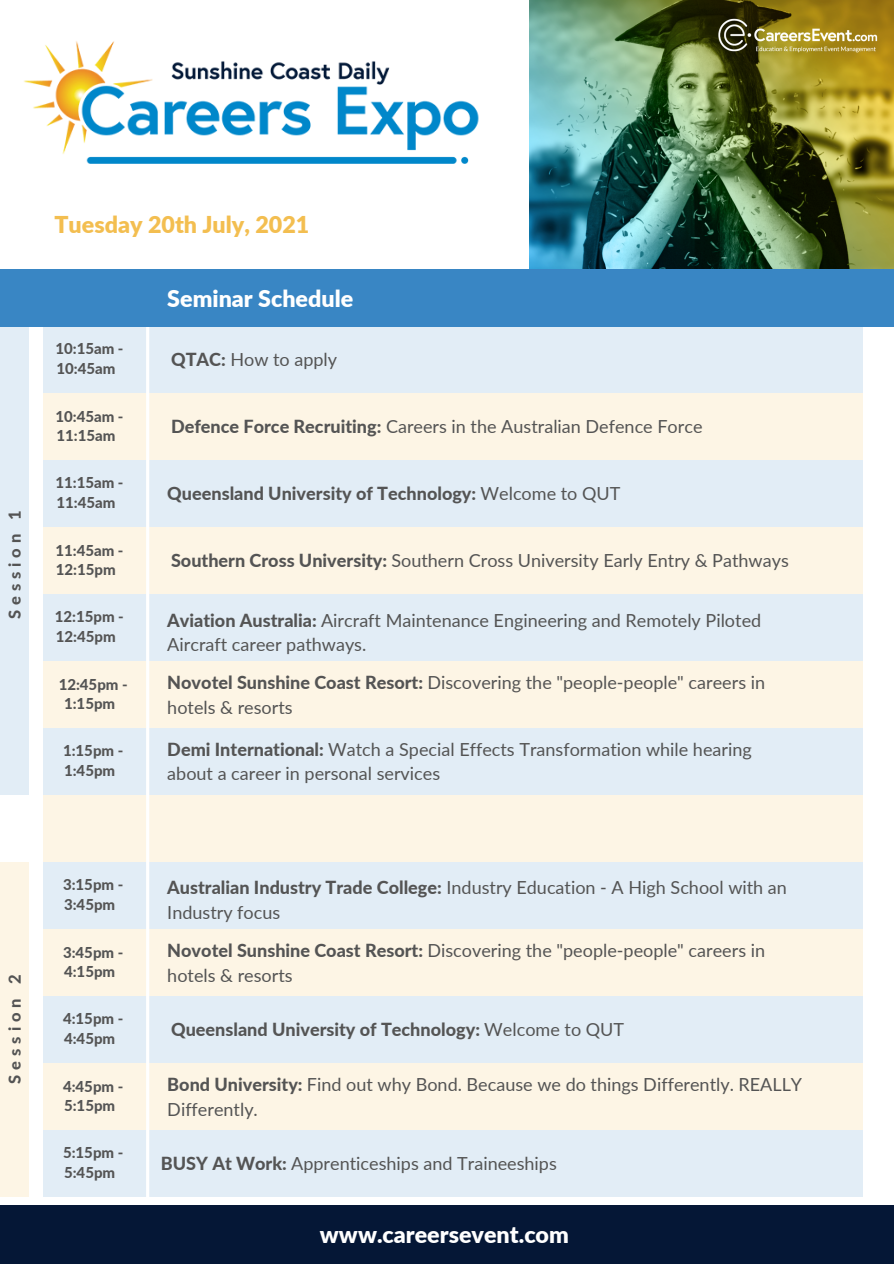
<style>
.page{position:relative;width:894px;height:1264px;background:#fff}
.page>*{position:absolute;margin:0;border:0;box-sizing:border-box;transform-origin:0 0}
.t1{font:900 23.25px "Lato";color:#fff}
.t2{font:900 23.25px "Lato";color:#f3be50}
.t3{font:18px/24.8px "Lato";color:#545454}
.t4{font:800 18px "Lato";color:#545454}
.t5{font:800 16.5px "Lato";letter-spacing:.3em;color:#545454}
.t6{font:800 15px "Lato";color:#545454}
.s1{font-weight:800}
.s2{font-weight:400}
</style>
<div class="page">
<img style="left:529px;top:0;width:364px;height:269px">
<img style="left:717px;top:19px;width:160px;height:34px">
<div style="left:43px;top:326px;width:819px;height:67px;background:#e2edf6"></div>
<div style="left:43px;top:393px;width:819px;height:67px;background:#fdf5e5"></div>
<div style="left:43px;top:460px;width:819px;height:67px;background:#e2edf6"></div>
<div style="left:43px;top:527px;width:819px;height:67px;background:#fdf5e5"></div>
<div style="left:43px;top:594px;width:819px;height:66px;background:#e2edf6"></div>
<div style="left:43px;top:661px;width:819px;height:67px;background:#fdf5e5"></div>
<div style="left:43px;top:728px;width:819px;height:66px;background:#e2edf6"></div>
<div style="left:43px;top:795px;width:819px;height:67px;background:#fdf5e5"></div>
<div style="left:43px;top:861px;width:819px;height:67px;background:#e2edf6"></div>
<div style="left:43px;top:929px;width:819px;height:66px;background:#fdf5e5"></div>
<div style="left:43px;top:995px;width:819px;height:67px;background:#e2edf6"></div>
<div style="left:43px;top:1129px;width:819px;height:67px;background:#e2edf6"></div>
<div style="left:43px;top:1063px;width:819px;height:66px;background:#fdf5e5"></div>
<hr style="left:146px;top:326px;width:3px;height:870px;background:#fff">
<div style="left:0;top:269px;width:893px;height:57px;background:#3986c4"></div>
<img style="left:24px;top:41px;width:455px;height:123px">
<div style="left:0;top:1205px;width:893px;height:58px;background:#051736"></div>
<div style="left:0;top:326px;width:29px;height:468px;background:#e2edf6"></div>
<div style="left:0;top:861px;width:29px;height:335px;background:#fdf5e5"></div>
<p class="t5" style="left:5px;top:619px;width:111px;rotate:-90deg">Session 1</p>
<p class="t2" style="left:54px;top:210px;width:256px">Tuesday 20th July, 2021</p>
<p class="t6" style="left:55px;top:339px;width:70px">10:15am -</p>
<p class="t6" style="left:56px;top:359px;width:60px">10:45am</p>
<p class="t6" style="left:55px;top:407px;width:70px">10:45am -</p>
<p class="t6" style="left:56px;top:426px;width:60px">11:15am</p>
<p class="t6" style="left:55px;top:473px;width:70px">11:15am -</p>
<p class="t6" style="left:56px;top:493px;width:60px">11:45am</p>
<p class="t6" style="left:55px;top:541px;width:70px">11:45am -</p>
<p class="t6" style="left:56px;top:560px;width:61px">12:15pm</p>
<p class="t6" style="left:55px;top:607px;width:70px">12:15pm -</p>
<p class="t6" style="left:56px;top:627px;width:61px">12:45pm</p>
<p class="t6" style="left:59px;top:675px;width:70px">12:45pm -</p>
<p class="t6" style="left:64px;top:694px;width:53px">1:15pm</p>
<p class="t6" style="left:63px;top:741px;width:62px">1:15pm -</p>
<p class="t6" style="left:64px;top:761px;width:53px">1:45pm</p>
<p class="t1" style="left:167px;top:284px;width:187px">Seminar Schedule</p>
<p class="t3" style="left:171px;top:346px;width:168px"><span class="s1">QTAC:</span> How to apply</p>
<p class="t3" style="left:171px;top:414px;width:533px"><span class="s1">Defence Force Recruiting:</span> Careers in the Australian Defence Force</p>
<p class="t4" style="left:167px;top:482px;width:454px">Queensland University of Technology: <span class="s2">Welcome to QUT</span></p>
<p class="t3" style="left:171px;top:548px;width:619px"><span class="s1">Southern Cross University:</span> Southern Cross University Early Entry &amp; Pathways</p>
<p class="t3" style="left:167px;top:607px;width:595px"><span class="s1">Aviation Australia:</span> Aircraft Maintenance Engineering and Remotely Piloted<br>Aircraft career pathways.</p>
<p class="t3" style="left:167px;top:669px;width:599px"><span class="s1">Novotel Sunshine Coast Resort:</span> Discovering the "people-people" careers in hotels &amp; resorts</p>
<p class="t3" style="left:167px;top:736px;width:586px"><span class="s1">Demi International:</span> Watch a Special Effects Transformation while hearing about a career in personal services</p>
<p class="t5" style="left:5px;top:1083px;width:110px;rotate:-90deg">Session 2</p>
<p class="t6" style="left:63px;top:875px;width:62px">3:15pm -</p>
<p class="t6" style="left:64px;top:894px;width:53px">3:45pm</p>
<p class="t6" style="left:63px;top:942px;width:62px">3:45pm -</p>
<p class="t6" style="left:64px;top:962px;width:53px">4:15pm</p>
<p class="t6" style="left:63px;top:1009px;width:62px">4:15pm -</p>
<p class="t6" style="left:64px;top:1028px;width:53px">4:45pm</p>
<p class="t6" style="left:63px;top:1076px;width:62px">4:45pm -</p>
<p class="t6" style="left:64px;top:1096px;width:53px">5:15pm</p>
<p class="t6" style="left:63px;top:1143px;width:62px">5:15pm -</p>
<p class="t6" style="left:64px;top:1162px;width:53px">5:45pm</p>
<p class="t3" style="left:167px;top:874px;width:621px"><span class="s1">Australian Industry Trade College:</span> Industry Education - A High School with an<br>Industry focus</p>
<p class="t3" style="left:167px;top:937px;width:599px"><span class="s1">Novotel Sunshine Coast Resort:</span> Discovering the "people-people" careers in hotels &amp; resorts</p>
<p class="t4" style="left:171px;top:1018px;width:454px">Queensland University of Technology: <span class="s2">Welcome to QUT</span></p>
<p class="t3" style="left:167px;top:1071px;width:636px"><span class="s1">Bond University:</span> Find out why Bond. Because we do things Differently. REALLY<br>Differently.</p>
<p class="t3" style="left:161px;top:1150px;width:397px"><span class="s1">BUSY At Work:</span> Apprenticeships and Traineeships</p>
<p class="t1" style="left:320px;top:1220px;width:250px">www.careersevent.com</p>
</div>
